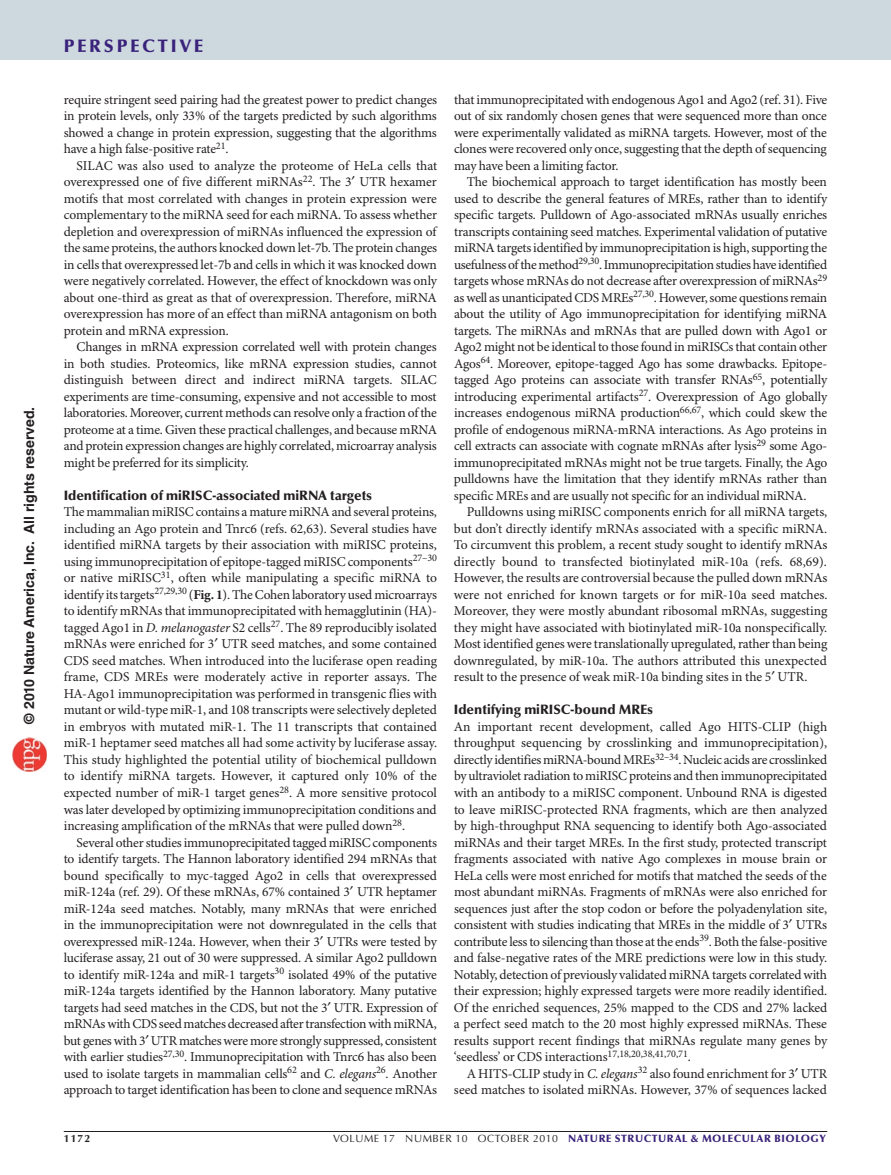
<style>
.page{position:relative;width:891px;height:1175px;background:#fff}
.page>*{position:absolute;margin:0;border:0;box-sizing:border-box;transform-origin:0 0}
.t1{font:900 18px "Optima LT Std";letter-spacing:.15em;color:#3a227b}
.t2{font:700 14.1px "Helvetica LT Std";color:#231f20}
.t3{font:13.5px/16.5px "Minion Pro";letter-spacing:-.01em;color:#231f20;text-align:justify}
.t4{font:900 13.5px "Optima LT Std";letter-spacing:-.005em;color:#231f20}
.t5{font:900 10.5px "Optima LT Std";letter-spacing:.05em;color:#3a227b}
.t6{font:10.5px "Optima LT Std";letter-spacing:.05em;color:#231f20}
.t7{font:700 10.5px "Optima LT Std";color:#231f20}
.s1{font-weight:700}
.s2{font-style:italic}
.s3{font-weight:400;color:#231f20}
</style>
<div class="page">
<div style="left:0;top:0;width:891px;height:60px;background:#cdd8df"></div>
<hr style="left:64px;top:1131px;width:763px;height:1px;background:#231f20">
<img style="left:12px;top:738px;width:34px;height:34px">
<p class="t2" style="left:21px;top:723px;width:318px;rotate:-90deg">© 2010 Nature America, Inc. All rights reserved.</p>
<h1 class="t1" style="left:64px;top:36px;width:141px">perspective</h1>
<p class="t3" style="left:64px;top:92px;width:375px">require stringent seed pairing had the greatest power to predict changes in protein levels, only 33% of the targets predicted by such algorithms showed a change in protein expression, suggesting that the algorithms have a high false-positive rate<sup>21</sup>.</p>
<p class="t3" style="left:64px;top:158px;width:375px;text-indent:13px">SILAC was also used to analyze the proteome of HeLa cells that overexpressed one of five different miRNAs<sup>22</sup>. The 3 UTR hexamer motifs that most correlated with changes in protein expression were complementary to the miRNA seed for each miRNA. To assess whether depletion and overexpression of miRNAs influenced the expression of the same proteins, the authors knocked down let-7b. The protein changes in cells that overexpressed let-7b and cells in which it was knocked down were negatively correlated. However, the effect of knockdown was only about one-third as great as that of overexpression. Therefore, miRNA overexpression has more of an effect than miRNA antagonism on both protein and mRNA expression.</p>
<p class="t3" style="left:64px;top:339px;width:375px;text-indent:13px">Changes in mRNA expression correlated well with protein changes in both studies. Proteomics, like mRNA expression studies, cannot distinguish between direct and indirect miRNA targets. SILAC experiments are time-consuming, expensive and not accessible to most laboratories. Moreover, current methods can resolve only a fraction of the proteome at a time. Given these practical challenges, and because mRNA and protein expression changes are highly correlated, microarray analysis might be preferred for its simplicity.</p>
<p class="t4" style="left:64px;top:487px;width:127px">Identification of miRISC</p>
<p class="t4" style="left:212px;top:487px;width:98px">-associated miRNA</p>
<p class="t4" style="left:330px;top:487px;width:43px">targets</p>
<p class="t3" style="left:64px;top:504px;width:375px">The mammalian miRISC contains a mature miRNA and several proteins, including an Ago protein and Tnrc6 (refs. 62,63). Several studies have identified miRNA targets by their association with miRISC proteins, using immunoprecipitation of epitope-tagged miRISC components<sup>27–30 </sup>or native miRISC<sup>31</sup>, often while manipulating a specific miRNA to identify its targets<sup>27,29,30</sup> (<span class="s1">Fig. 1</span>). The Cohen laboratory used microarrays to identify mRNAs that immunoprecipitated with hemagglutinin (HA)- tagged Ago1 in <span class="s2">D. melanogaster</span> S2 cells<sup>27</sup>. The 89 reproducibly isolated mRNAs were enriched for 3 UTR seed matches, and some contained CDS seed matches. When introduced into the luciferase open reading frame, CDS MREs were moderately active in reporter assays. The HA-Ago1 immunoprecipitation was performed in transgenic flies with mutant or wild-type miR-1, and 108 transcripts were selectively depleted in embryos with mutated miR-1. The 11 transcripts that contained miR-1 heptamer seed matches all had some activity by luciferase assay.<br>This study highlighted the potential utility of biochemical pulldown to identify miRNA targets. However, it captured only 10% of the expected number of miR-1 target genes<sup>28</sup>. A more sensitive protocol was later developed by optimizing immunoprecipitation conditions and increasing amplification of the mRNAs that were pulled down<sup>28</sup>.</p>
<p class="t3" style="left:64px;top:834px;width:375px;text-indent:13px">Several other studies immunoprecipitated tagged miRISC components to identify targets. The Hannon laboratory identified 294 mRNAs that bound specifically to myc-tagged Ago2 in cells that overexpressed miR-124a (ref. 29). Of these mRNAs, 67% contained 3 UTR heptamer miR-124a seed matches. Notably, many mRNAs that were enriched in the immunoprecipitation were not downregulated in the cells that overexpressed miR-124a. However, when their 3 UTRs were tested by luciferase assay, 21 out of 30 were suppressed. A similar Ago2 pulldown to identify miR-124a and miR-1 targets<sup>30</sup> isolated 49% of the putative miR-124a targets identified by the Hannon laboratory. Many putative targets had seed matches in the CDS, but not the 3 UTR. Expression of mRNAs with CDS seed matches decreased after transfection with miRNA, but genes with 3 UTR matches were more strongly suppressed, consistent with earlier studies<sup>27,30</sup>. Immunoprecipitation with Tnrc6 has also been used to isolate targets in mammalian cells<sup>62</sup> and <span class="s2">C. elegans</span><sup>26</sup>. Another approach to target identification has been to clone and sequence mRNAs</p>
<p class="t3" style="left:454px;top:92px;width:375px">that immunoprecipitated with endogenous Ago1 and Ago2 (ref. 31). Five out of six randomly chosen genes that were sequenced more than once were experimentally validated as miRNA targets. However, most of the clones were recovered only once, suggesting that the depth of sequencing may have been a limiting factor.</p>
<p class="t3" style="left:454px;top:174px;width:375px;text-indent:13px">The biochemical approach to target identification has mostly been used to describe the general features of MREs, rather than to identify specific targets. Pulldown of Ago-associated mRNAs usually enriches transcripts containing seed matches. Experimental validation of putative miRNA targets identified by immunoprecipitation is high, supporting the usefulness of the method<sup>29,30</sup>. Immunoprecipitation studies have identified targets whose mRNAs do not decrease after overexpression of miRNAs<sup>29 </sup>as well as unanticipated CDS MREs<sup>27,30</sup>. However, some questions remain about the utility of Ago immunoprecipitation for identifying miRNA targets. The miRNAs and mRNAs that are pulled down with Ago1 or Ago2 might not be identical to those found in miRISCs that contain other Agos<sup>64</sup>. Moreover, epitope-tagged Ago has some drawbacks. Epitope&shy;tagged Ago proteins can associate with transfer RNAs<sup>65</sup>, potentially introducing experimental artifacts<sup>27</sup>. Overexpression of Ago globally increases endogenous miRNA production<sup>66,67</sup>, which could skew the profile of endogenous miRNA-mRNA interactions. As Ago proteins in cell extracts can associate with cognate mRNAs after lysis<sup>29</sup> some Ago&shy;immunoprecipitated mRNAs might not be true targets. Finally, the Ago pulldowns have the limitation that they identify mRNAs rather than specific MREs and are usually not specific for an individual miRNA.</p>
<p class="t3" style="left:454px;top:504px;width:375px;text-indent:13px">Pulldowns using miRISC components enrich for all miRNA targets, but don’t directly identify mRNAs associated with a specific miRNA.<br>To circumvent this problem, a recent study sought to identify mRNAs directly bound to transfected biotinylated miR-10a (refs. 68,69).<br>However, the results are controversial because the pulled down mRNAs were not enriched for known targets or for miR-10a seed matches.<br>Moreover, they were mostly abundant ribosomal mRNAs, suggesting they might have associated with biotinylated miR-10a nonspecifically.<br>Most identified genes were translationally upregulated, rather than being downregulated, by miR-10a. The authors attributed this unexpected result to the presence of weak miR-10a binding sites in the 5 UTR.</p>
<p class="t4" style="left:454px;top:702px;width:95px">Identifying miRISC</p>
<p class="t4" style="left:570px;top:702px;width:59px">-bound MRE</p>
<p class="t4" style="left:647px;top:702px;width:7px">s</p>
<p class="t3" style="left:454px;top:719px;width:375px">An important recent development, called Ago HITS-CLIP (high throughput sequencing by crosslinking and immunoprecipitation), directly identifies miRNA-bound MREs<sup>32–34</sup>. Nucleic acids are crosslinked by ultraviolet radiation to miRISC proteins and then immunoprecipitated with an antibody to a miRISC component. Unbound RNA is digested to leave miRISC-protected RNA fragments, which are then analyzed by high-throughput RNA sequencing to identify both Ago-associated miRNAs and their target MREs. In the first study, protected transcript fragments associated with native Ago complexes in mouse brain or HeLa cells were most enriched for motifs that matched the seeds of the most abundant miRNAs. Fragments of mRNAs were also enriched for sequences just after the stop codon or before the polyadenylation site, consistent with studies indicating that MREs in the middle of 3 UTRs contribute less to silencing than those at the ends<sup>39</sup>. Both the false-positive and false-negative rates of the MRE predictions were low in this study.<br>Notably, detection of previously validated miRNA targets correlated with their expression; highly expressed targets were more readily identified.<br>Of the enriched sequences, 25% mapped to the CDS and 27% lacked a perfect seed match to the 20 most highly expressed miRNAs. These results support recent findings that miRNAs regulate many genes by ‘seedless’ or CDS interactions<sup>17,18,20,38,41,70,71</sup>.</p>
<p class="t3" style="left:454px;top:1065px;width:375px;text-align:right">A HITS-CLIP study in <span class="s2">C. elegans</span><sup>32</sup> also found enrichment for 3 UTR seed matches to isolated miRNAs. However, 37% of sequences lacked</p>
<p class="t7" style="left:64px;top:1132px;width:28px">1172</p>
<p class="t6" style="left:333px;top:1132px;width:176px">VOLUME 17 NUMBER 10 OCTOBER</p>
<p class="t5" style="left:533px;top:1132px;width:294px"><span class="s3">2010</span> nature structural &amp; molecular biology</p>
</div>
